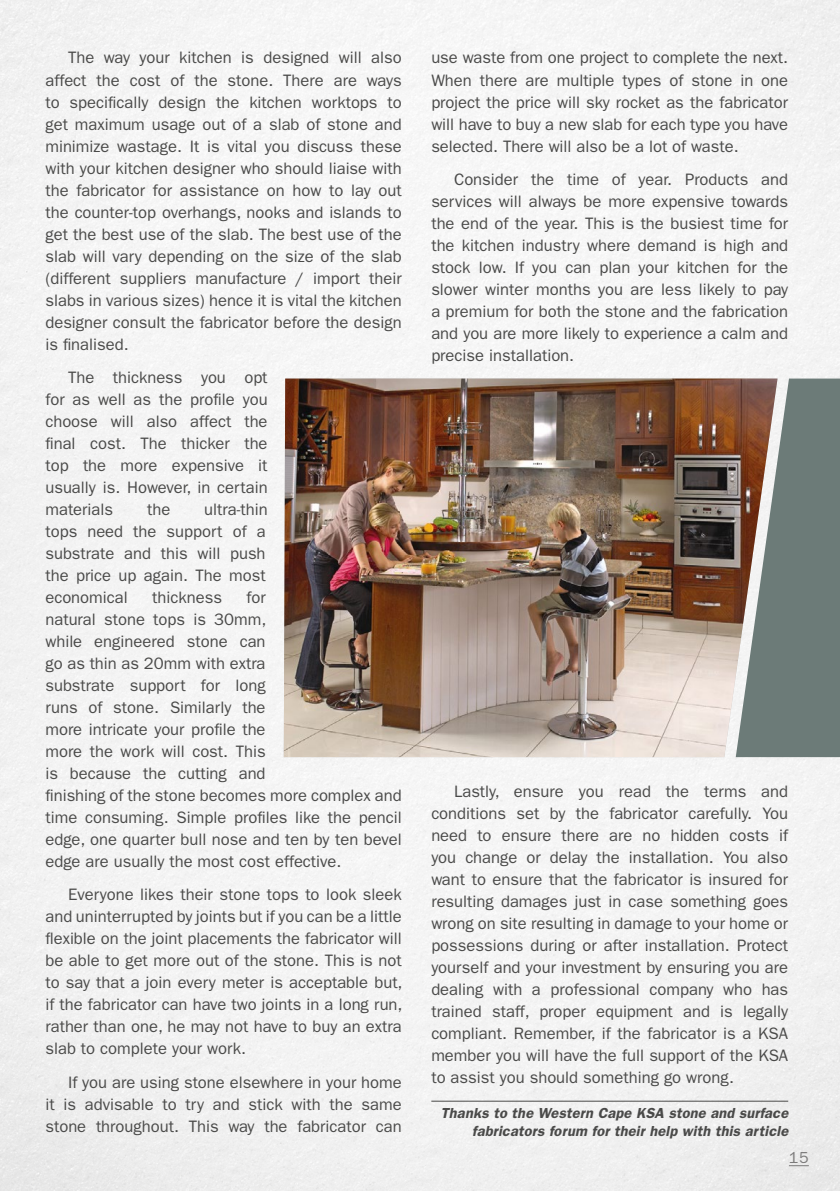
<style>
.page{position:relative;width:840px;height:1191px;background:#fff}
.page>*{position:absolute;margin:0;border:0;box-sizing:border-box;transform-origin:0 0}
.t1{font:16.6px/22px "Franklin Gothic";color:#4a4a49;text-align:justify}
.t2{font:16px "Franklin Gothic";color:#7c7b7b}
.t3{font:italic 600 14.6px/18px "Franklin Gothic";letter-spacing:.01em;color:#4a4a49;text-align:right}
</style>
<div class="page">
<svg style="left:788px;top:1165px;width:20px;height:1px"></svg>
<hr style="left:431px;top:1100px;width:356px;height:1px;background:#4a4a49">
<div style="left:777px;top:378px;width:62px;height:379px;background:#6c7b78"></div>
<img style="left:283px;top:378px;width:494px;height:379px">
<p class="t1" style="left:45px;top:47px;width:358px;text-indent:23px">The way your kitchen is designed will also affect the cost of the stone. There are ways to specifically design the kitchen worktops to get maximum usage out of a slab of stone and minimize wastage. It is vital you discuss these with your kitchen designer who should liaise with the fabricator for assistance on how to lay out the counter-top overhangs, nooks and islands to get the best use of the slab. The best use of the slab will vary depending on the size of the slab (different suppliers manufacture / import their slabs in various sizes) hence it is vital the kitchen designer consult the fabricator before the design is finalised.</p>
<p class="t1" style="left:45px;top:366px;width:224px;text-indent:23px">The thickness you opt for as well as the profile you choose will also affect the final cost. The thicker the top the more expensive it usually is. However, in certain materials</p>
<p class="t1" style="left:45px;top:498px;width:224px;text-align:left;text-indent:159px">ultra-thin tops need the support of a substrate and this will push the price up again. The most economical</p>
<p class="t1" style="left:147px;top:498px;width:25px">the</p>
<p class="t1" style="left:45px;top:586px;width:358px;text-align:left;text-indent:201px">for<br>natural stone tops is 30mm,<br>while engineered stone can<br>go as thin as 20mm with extra<br>substrate support for long<br>runs of stone. Similarly the<br>more intricate your profile the<br>more the work will cost. This<br>is because the cutting and<br>finishing of the stone becomes more complex and time consuming. Simple profiles like the pencil edge, one quarter bull nose and ten by ten bevel edge are usually the most cost effective.</p>
<p class="t1" style="left:45px;top:883px;width:358px;text-indent:23px">Everyone likes their stone tops to look sleek and uninterrupted by joints but if you can be a little flexible on the joint placements the fabricator will be able to get more out of the stone. This is not to say that a join every meter is acceptable but, if the fabricator can have two joints in a long run, rather than one, he may not have to buy an extra slab to complete your work.</p>
<p class="t1" style="left:45px;top:1071px;width:358px;text-indent:23px">If you are using stone elsewhere in your home it is advisable to try and stick with the same stone throughout. This way the fabricator can</p>
<p class="t1" style="left:152px;top:586px;width:71px">thickness</p>
<p class="t1" style="left:431px;top:47px;width:358px">use waste from one project to complete the next.<br>When there are multiple types of stone in one project the price will sky rocket as the fabricator will have to buy a new slab for each type you have selected. There will also be a lot of waste.</p>
<p class="t1" style="left:431px;top:168px;width:358px;text-indent:23px">Consider the time of year. Products and services will always be more expensive towards the end of the year. This is the busiest time for the kitchen industry where demand is high and stock low. If you can plan your kitchen for the slower winter months you are less likely to pay a premium for both the stone and the fabrication and you are more likely to experience a calm and precise installation.</p>
<p class="t1" style="left:431px;top:780px;width:358px;text-indent:23px">Lastly, ensure you read the terms and conditions set by the fabricator carefully. You need to ensure there are no hidden costs if you change or delay the installation. You also want to ensure that the fabricator is insured for resulting damages just in case something goes wrong on site resulting in damage to your home or possessions during or after installation. Protect yourself and your investment by ensuring you are dealing with a professional company who has trained staff, proper equipment and is legally compliant. Remember, if the fabricator is a KSA member you will have the full support of the KSA to assist you should something go wrong.</p>
<p class="t3" style="left:440px;top:1104px;width:348px">Thanks to the Western Cape KSA stone and surface fabricators forum for their help with this article</p>
<p class="t2" style="left:788px;top:1148px;width:21px">15</p>
</div>
